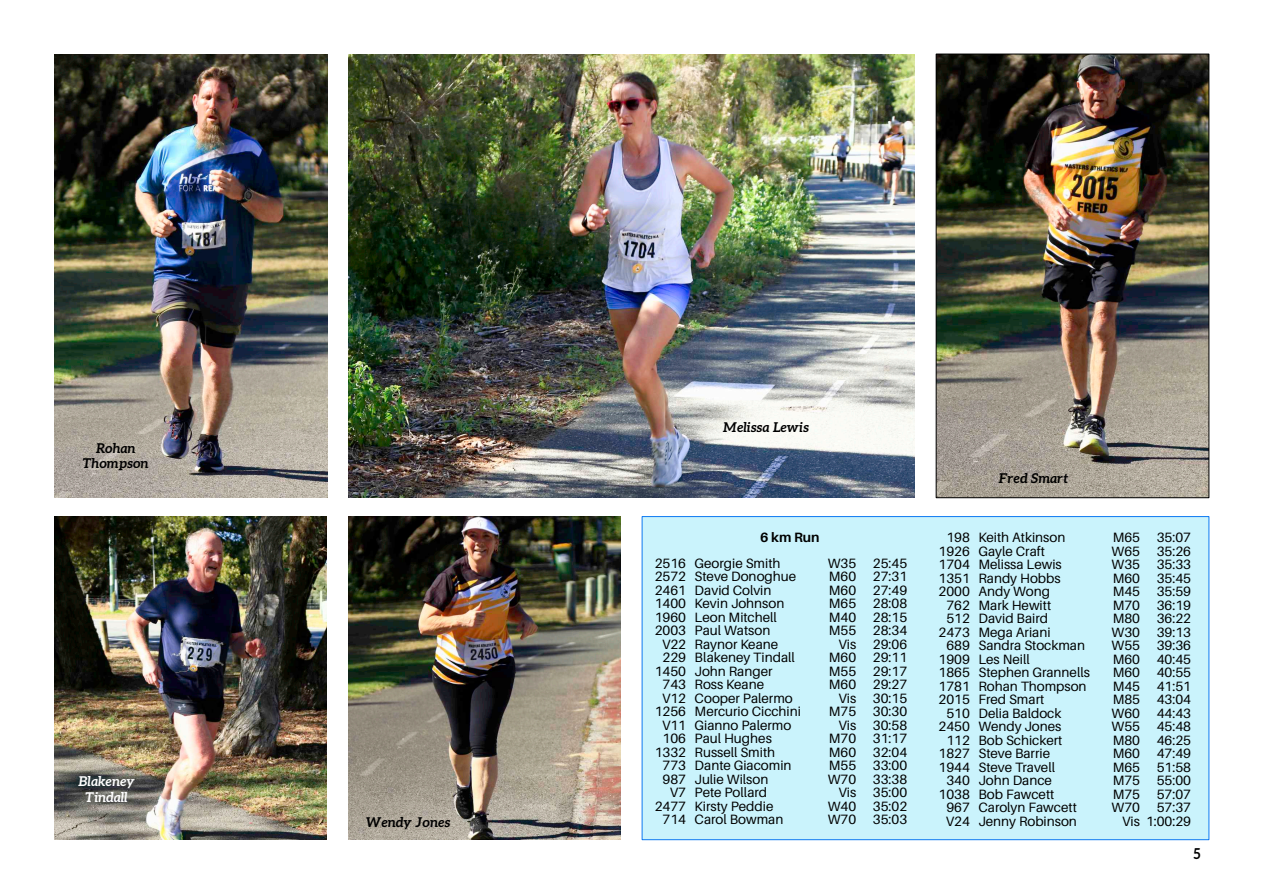
<style>
.page{position:relative;width:1263px;height:894px;background:#fff}
.page>*{position:absolute;margin:0;border:0;box-sizing:border-box;transform-origin:0 0}
.t1{font:700 15px "Aleo";color:#000;scale:.91 1}
.t2{font:13.5px "Aileron";color:#000}
.t3{font:italic 700 13.5px/15.8px "Aleo";color:#000;text-align:center}
.t4{font:italic 700 13.5px/16px "Aleo";color:#fff;text-align:center}
.t5{font:700 13.5px "Aileron";color:#000}
</style>
<div class="page">
<div style="left:642px;top:516px;width:567px;height:323px;background:#caf3fc;border:1px solid #0d79f2"></div>
<img style="left:348px;top:54px;width:567px;height:443px">
<img style="left:55px;top:54px;width:273px;height:443px">
<img style="left:938px;top:56px;width:269px;height:440px">
<div style="left:936px;top:54px;width:273px;height:444px;border:1px solid #000"></div>
<img style="left:54px;top:516px;width:273px;height:323px">
<img style="left:348px;top:516px;width:273px;height:323px">
<p class="t3" style="left:83px;top:440px;width:67px">Rohan<br>Thompson</p>
<p class="t4" style="left:78px;top:773px;width:58px">Blakeney<br>Tindall</p>
<p class="t3" style="left:723px;top:420px;width:88px">Melissa Lewis</p>
<p class="t3" style="left:998px;top:471px;width:72px">Fred Smart</p>
<p class="t2" style="left:946px;top:531px;width:120px">198 Keith Atkinson</p>
<p class="t2" style="left:1113px;top:531px;width:80px">M65 35:07</p>
<p class="t2" style="left:939px;top:545px;width:108px">1926 Gayle Craft</p>
<p class="t2" style="left:1111px;top:545px;width:81px">W65 35:26</p>
<p class="t2" style="left:939px;top:558px;width:125px">1704 Melissa Lewis</p>
<p class="t2" style="left:1111px;top:558px;width:81px">W35 35:33</p>
<p class="t2" style="left:939px;top:572px;width:123px">1351 Randy Hobbs</p>
<p class="t2" style="left:1113px;top:572px;width:80px">M60 35:45</p>
<p class="t2" style="left:939px;top:585px;width:113px">2000 Andy Wong</p>
<p class="t2" style="left:1113px;top:585px;width:80px">M45 35:59</p>
<p class="t2" style="left:946px;top:599px;width:106px">762 Mark Hewitt</p>
<p class="t2" style="left:1113px;top:599px;width:80px">M70 36:19</p>
<p class="t2" style="left:946px;top:612px;width:103px">512 David Baird</p>
<p class="t2" style="left:1113px;top:612px;width:80px">M80 36:22</p>
<p class="t2" style="left:939px;top:626px;width:113px">2473 Mega Ariani</p>
<p class="t2" style="left:1111px;top:626px;width:81px">W30 39:13</p>
<p class="t2" style="left:946px;top:639px;width:140px">689 Sandra Stockman</p>
<p class="t2" style="left:1111px;top:639px;width:81px">W55 39:36</p>
<p class="t2" style="left:939px;top:653px;width:93px">1909 Les Neill</p>
<p class="t2" style="left:1113px;top:653px;width:80px">M60 40:45</p>
<p class="t2" style="left:939px;top:666px;width:153px">1865 Stephen Grannells</p>
<p class="t2" style="left:1113px;top:666px;width:80px">M60 40:55</p>
<p class="t2" style="left:939px;top:680px;width:149px">1781 Rohan Thompson</p>
<p class="t2" style="left:1113px;top:680px;width:80px">M45 41:51</p>
<p class="t2" style="left:939px;top:693px;width:107px">2015 Fred Smart</p>
<p class="t2" style="left:1113px;top:693px;width:80px">M85 43:04</p>
<p class="t2" style="left:946px;top:707px;width:116px">510 Delia Baldock</p>
<p class="t2" style="left:1111px;top:707px;width:81px">W60 44:43</p>
<p class="t2" style="left:939px;top:720px;width:124px">2450 Wendy Jones</p>
<p class="t2" style="left:1111px;top:720px;width:81px">W55 45:48</p>
<p class="t2" style="left:946px;top:734px;width:117px">112 Bob Schickert</p>
<p class="t2" style="left:1113px;top:734px;width:80px">M80 46:25</p>
<p class="t2" style="left:939px;top:747px;width:113px">1827 Steve Barrie</p>
<p class="t2" style="left:1113px;top:747px;width:80px">M60 47:49</p>
<p class="t2" style="left:939px;top:761px;width:118px">1944 Steve Travell</p>
<p class="t2" style="left:1113px;top:761px;width:80px">M65 51:58</p>
<p class="t2" style="left:946px;top:774px;width:107px">340 John Dance</p>
<p class="t2" style="left:1113px;top:774px;width:80px">M75 55:00</p>
<p class="t2" style="left:939px;top:788px;width:117px">1038 Bob Fawcett</p>
<p class="t2" style="left:1113px;top:788px;width:80px">M75 57:07</p>
<p class="t2" style="left:946px;top:801px;width:132px">967 Carolyn Fawcett</p>
<p class="t2" style="left:1111px;top:801px;width:81px">W70 57:37</p>
<p class="t5" style="left:760px;top:531px;width:61px">6 km Run</p>
<p class="t2" style="left:655px;top:557px;width:127px">2516 Georgie Smith</p>
<p class="t2" style="left:828px;top:557px;width:81px">W35 25:45</p>
<p class="t2" style="left:655px;top:570px;width:143px">2572 Steve Donoghue</p>
<p class="t2" style="left:829px;top:570px;width:80px">M60 27:31</p>
<p class="t2" style="left:655px;top:584px;width:118px">2461 David Colvin</p>
<p class="t2" style="left:829px;top:584px;width:80px">M60 27:49</p>
<p class="t2" style="left:655px;top:597px;width:131px">1400 Kevin Johnson</p>
<p class="t2" style="left:829px;top:597px;width:80px">M65 28:08</p>
<p class="t2" style="left:655px;top:611px;width:124px">1960 Leon Mitchell</p>
<p class="t2" style="left:829px;top:611px;width:80px">M40 28:15</p>
<p class="t2" style="left:655px;top:624px;width:117px">2003 Paul Watson</p>
<p class="t2" style="left:829px;top:624px;width:80px">M55 28:34</p>
<p class="t2" style="left:662px;top:638px;width:118px">V22 Raynor Keane</p>
<p class="t2" style="left:838px;top:638px;width:70px">Vis 29:06</p>
<p class="t2" style="left:663px;top:651px;width:134px">229 Blakeney Tindall</p>
<p class="t2" style="left:829px;top:651px;width:80px">M60 29:11</p>
<p class="t2" style="left:655px;top:665px;width:119px">1450 John Ranger</p>
<p class="t2" style="left:829px;top:665px;width:80px">M55 29:17</p>
<p class="t2" style="left:663px;top:678px;width:103px">743 Ross Keane</p>
<p class="t2" style="left:829px;top:678px;width:80px">M60 29:27</p>
<p class="t2" style="left:662px;top:692px;width:132px">V12 Cooper Palermo</p>
<p class="t2" style="left:838px;top:692px;width:70px">Vis 30:15</p>
<p class="t2" style="left:655px;top:705px;width:148px">1256 Mercurio Cicchini</p>
<p class="t2" style="left:829px;top:705px;width:80px">M75 30:30</p>
<p class="t2" style="left:662px;top:719px;width:131px">V11 Gianno Palermo</p>
<p class="t2" style="left:838px;top:719px;width:70px">Vis 30:58</p>
<p class="t2" style="left:663px;top:732px;width:111px">106 Paul Hughes</p>
<p class="t2" style="left:829px;top:732px;width:80px">M70 31:17</p>
<p class="t2" style="left:655px;top:746px;width:122px">1332 Russell Smith</p>
<p class="t2" style="left:829px;top:746px;width:80px">M60 32:04</p>
<p class="t2" style="left:663px;top:759px;width:130px">773 Dante Giacomin</p>
<p class="t2" style="left:829px;top:759px;width:80px">M55 33:00</p>
<p class="t2" style="left:663px;top:773px;width:107px">987 Julie Wilson</p>
<p class="t2" style="left:828px;top:773px;width:81px">W70 33:38</p>
<p class="t2" style="left:670px;top:786px;width:99px">V7 Pete Pollard</p>
<p class="t2" style="left:838px;top:786px;width:70px">Vis 35:00</p>
<p class="t2" style="left:655px;top:800px;width:120px">2477 Kirsty Peddie</p>
<p class="t2" style="left:828px;top:800px;width:81px">W40 35:02</p>
<p class="t2" style="left:663px;top:813px;width:122px">714 Carol Bowman</p>
<p class="t2" style="left:828px;top:813px;width:81px">W70 35:03</p>
<p class="t3" style="left:366px;top:815px;width:86px">Wendy Jones</p>
<p class="t2" style="left:946px;top:815px;width:133px">V24 Jenny Robinson</p>
<p class="t2" style="left:1122px;top:815px;width:70px">Vis 1:00:29</p>
<p class="t1" style="left:1193px;top:846px;width:9px">5</p>
</div>
